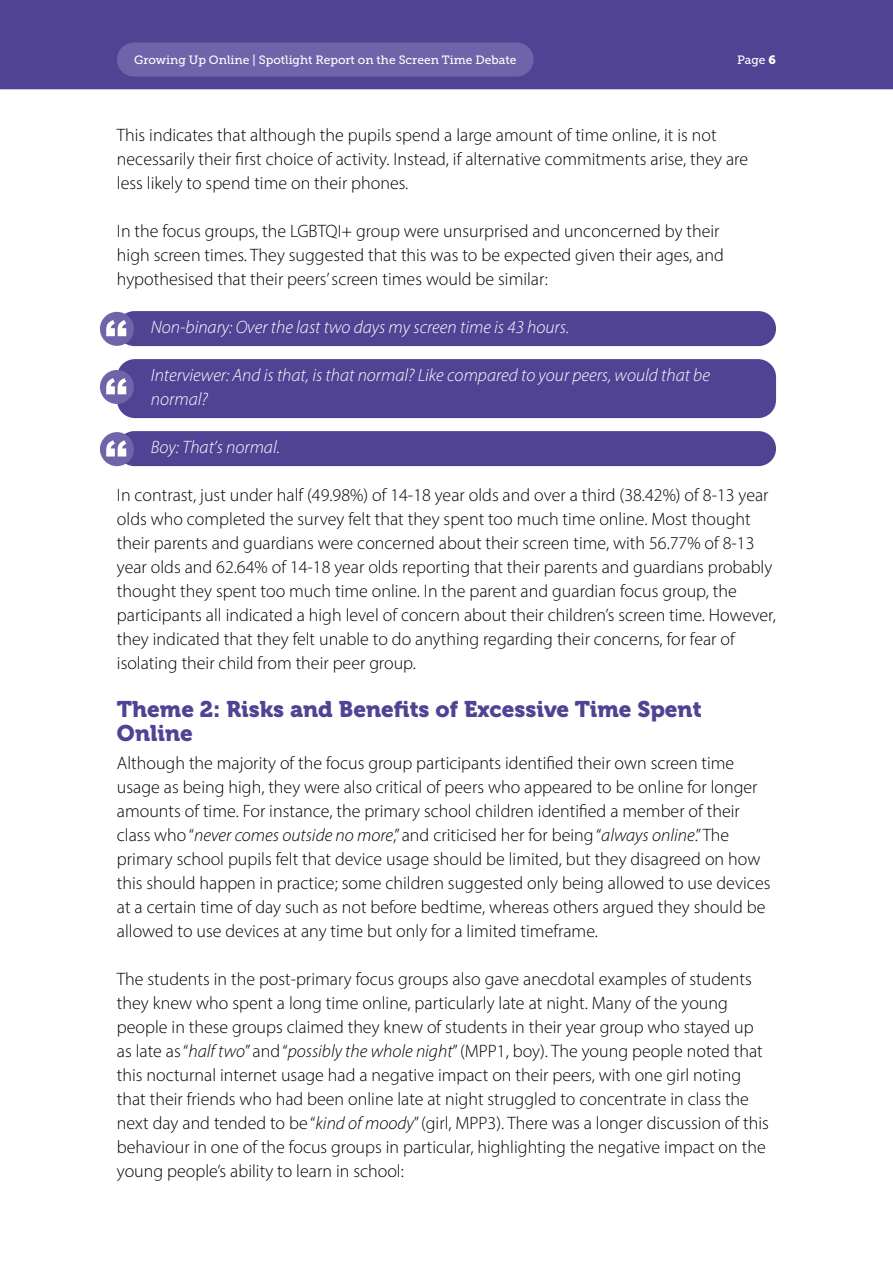
<style>
.page{position:relative;width:893px;height:1263px;background:#514394}
.page>*{position:absolute;margin:0;border:0;box-sizing:border-box;transform-origin:0 0}
.H2_-_Subhead{font:22.5px/24px "Museo 900";color:#514394}
.P_-_Body{font:300 18px/24px "Myriad Pro";color:#000}
.P_-_Quote{font:italic 300 18px/24px "Myriad Pro";color:#fff}
.t1{font:12px "Museo Slab 500";color:#fff}
.s1{font-family:"Museo Slab 900"}
.s2{font-style:italic}
</style>
<div class="page">
<div style="left:0;top:89px;width:893px;height:1174px;background:#fff"></div>
<div style="left:117px;top:43px;width:417px;height:34px;background:#7063aa;border-radius:17px"></div>
<div style="left:117px;top:311px;width:659px;height:35px;background:#514394;border-radius:18px"></div>
<div style="left:117px;top:359px;width:659px;height:59px;background:#514394;border-radius:18px"></div>
<div style="left:117px;top:431px;width:659px;height:35px;background:#514394;border-radius:18px"></div>
<div style="left:100px;top:312px;width:34px;height:34px;background:#7063aa;border-radius:50%"></div>
<svg style="left:106px;top:320px;width:20px;height:16px"></svg>
<div style="left:100px;top:370px;width:34px;height:34px;background:#7063aa;border-radius:50%"></div>
<svg style="left:106px;top:378px;width:20px;height:16px"></svg>
<div style="left:100px;top:432px;width:34px;height:34px;background:#7063aa;border-radius:50%"></div>
<svg style="left:106px;top:440px;width:20px;height:16px"></svg>
<p class="t1" style="left:134px;top:53px;width:384px">Growing Up Online | Spotlight Report on the Screen Time Debate</p>
<p class="t1" style="left:737px;top:53px;width:40px">Page <span class="s1">6</span></p>
<p class="P_-_Body" style="left:117px;top:123px;width:633px">This indicates that although the pupils spend a large amount of time online, it is not necessarily their first choice of activity. Instead, if alternative commitments arise, they are less likely to spend time on their phones.</p>
<p class="P_-_Body" style="left:117px;top:219px;width:608px">In the focus groups, the LGBTQI+ group were unsurprised and unconcerned by their high screen times. They suggested that this was to be expected given their ages, and hypothesised that their peers’ screen times would be similar:</p>
<p class="P_-_Quote" style="left:151px;top:315px;width:420px">Non-binary: Over the last two days my screen time is 43 hours.</p>
<p class="P_-_Quote" style="left:151px;top:363px;width:560px">Interviewer: And is that, is that normal? Like compared to your peers, would that be normal?</p>
<p class="P_-_Quote" style="left:151px;top:435px;width:131px">Boy: That’s normal.</p>
<p class="P_-_Body" style="left:117px;top:483px;width:660px">In contrast, just under half (49.98%) of 14-18 year olds and over a third (38.42%) of 8-13 year olds who completed the survey felt that they spent too much time online. Most thought their parents and guardians were concerned about their screen time, with 56.77% of 8-13 year olds and 62.64% of 14-18 year olds reporting that their parents and guardians probably thought they spent too much time online. In the parent and guardian focus group, the participants all indicated a high level of concern about their children’s screen time. However, they indicated that they felt unable to do anything regarding their concerns, for fear of isolating their child from their peer group.</p>
<h2 class="H2_-_Subhead" style="left:117px;top:697px;width:586px">Theme 2: Risks and Benefits of Excessive Time Spent<br>Online</h2>
<p class="P_-_Body" style="left:117px;top:751px;width:655px">Although the majority of the focus group participants identified their own screen time usage as being high, they were also critical of peers who appeared to be online for longer amounts of time. For instance, the primary school children identified a member of their class who “<span class="s2">never comes outside no more</span>,” and criticised her for being “<span class="s2">always online</span>.” The primary school pupils felt that device usage should be limited, but they disagreed on how this should happen in practice; some children suggested only being allowed to use devices at a certain time of day such as not before bedtime, whereas others argued they should be allowed to use devices at any time but only for a limited timeframe.</p>
<p class="P_-_Body" style="left:117px;top:967px;width:653px">The students in the post-primary focus groups also gave anecdotal examples of students they knew who spent a long time online, particularly late at night. Many of the young people in these groups claimed they knew of students in their year group who stayed up as late as “<span class="s2">half two</span>” and “<span class="s2">possibly the whole night</span>” (MPP1, boy). The young people noted that this nocturnal internet usage had a negative impact on their peers, with one girl noting that their friends who had been online late at night struggled to concentrate in class the next day and tended to be “<span class="s2">kind of moody</span>” (girl, MPP3). There was a longer discussion of this behaviour in one of the focus groups in particular, highlighting the negative impact on the young people’s ability to learn in school:</p>
</div>
